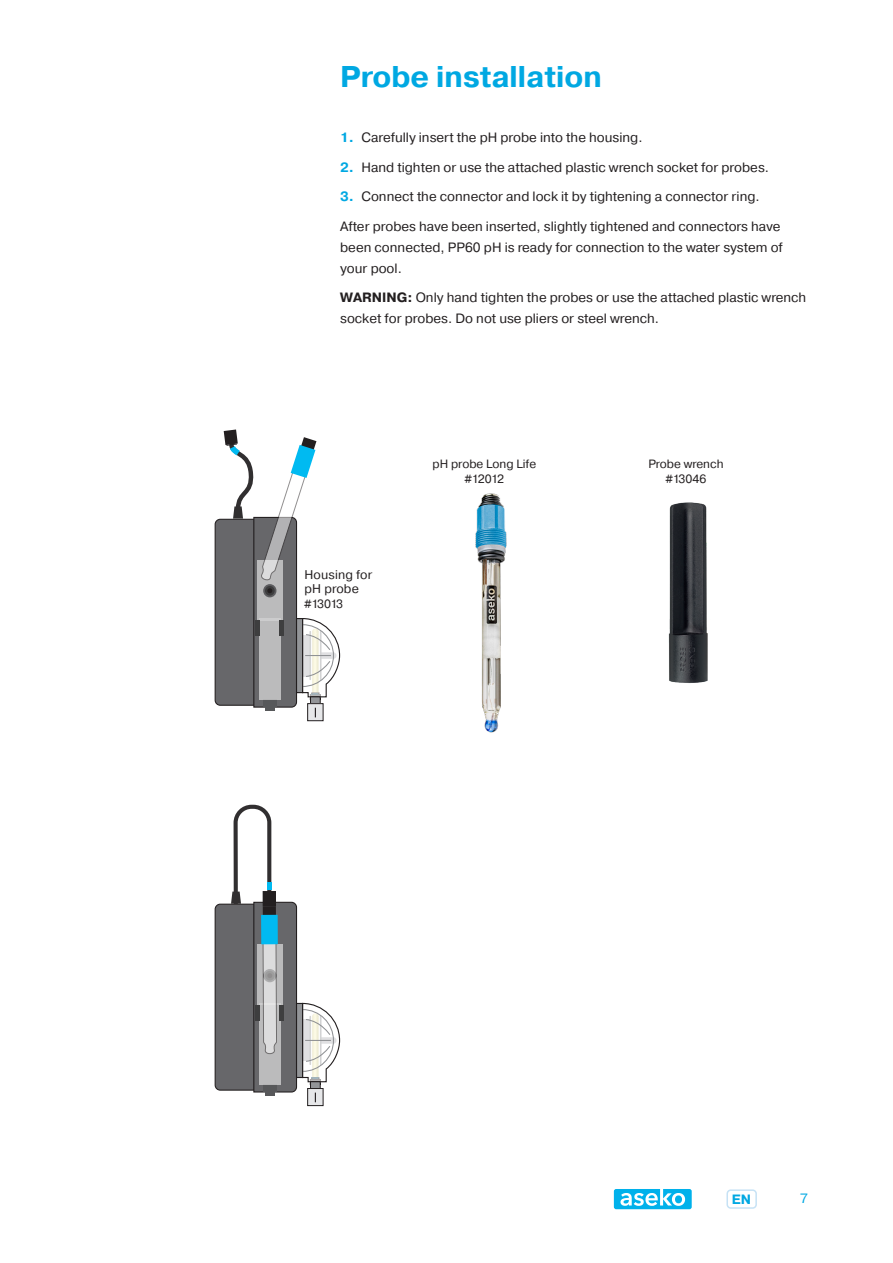
<style>
.page{position:relative;width:893px;height:1263px;background:#fff}
.page>*{position:absolute;margin:0;border:0;box-sizing:border-box;transform-origin:0 0}
.Nadpis_1{font:700 30px "Pragmatica";color:#00a8e2}
.t1{font:13.5px/21px "Pragmatica";color:#231f20}
.t2{font:700 13.5px "Pragmatica";color:#00a8e2}
.t3{font:13.5px "Pragmatica";color:#00a8e2}
.Label{font:12.6px/14.7px "Pragmatica";letter-spacing:.01em;color:#231f20}
.Label-2{font:12px/15px "Pragmatica";color:#231f20;text-align:center}
.s1{font-weight:700;color:#00a8e2}
.s2{font-weight:700}
</style>
<div class="page">
<div style="left:726px;top:1189px;width:31px;height:20px;border:2px solid #c6e2f5;border-radius:4px"></div>
<svg style="left:614px;top:1189px;width:78px;height:20px"></svg>
<div style="left:308px;top:1088px;width:15px;height:17px;background:#e6e7e9"></div>
<div style="left:307px;top:1088px;width:16px;height:18px;border:1px solid #231f20"></div>
<div style="left:308px;top:704px;width:15px;height:17px;background:#e6e7e9"></div>
<div style="left:307px;top:703px;width:16px;height:18px;border:1px solid #231f20"></div>
<svg style="left:214px;top:429px;width:127px;height:288px"></svg>
<svg style="left:214px;top:804px;width:127px;height:298px"></svg>
<img style="left:668px;top:502px;width:40px;height:181px">
<img style="left:475px;top:493px;width:32px;height:240px">
<p class="Nadpis_1" style="left:340px;top:58px;width:263px">Probe installation</p>
<p class="t1" style="left:340px;top:127px;width:304px"><span class="s1">1.</span> Carefully insert the pH probe into the housing.</p>
<p class="t1" style="left:340px;top:157px;width:430px"><span class="s1">2.</span> Hand tighten or use the attached plastic wrench socket for probes.</p>
<p class="t1" style="left:340px;top:186px;width:421px"><span class="s1">3.</span> Connect the connector and lock it by tightening a connector ring.</p>
<p class="t1" style="left:340px;top:216px;width:444px">After probes have been inserted, slightly tightened and connectors have been connected, PP60 pH is ready for connection to the water system of your pool.</p>
<p class="t1" style="left:340px;top:287px;width:468px"><span class="s2">WARNING:</span> Only hand tighten the probes or use the attached plastic wrench socket for probes. Do not use pliers or steel wrench.</p>
<p class="Label" style="left:305px;top:567px;width:69px">Housing for pH probe</p>
<p class="Label-2" style="left:305px;top:597px;width:40px">#13013</p>
<p class="Label-2" style="left:433px;top:457px;width:105px">pH probe Long Life #12012</p>
<p class="Label-2" style="left:648px;top:457px;width:77px">Probe wrench #13046</p>
<p class="t2" style="left:732px;top:1190px;width:21px">EN</p>
<p class="t3" style="left:800px;top:1190px;width:9px">7</p>
</div>
